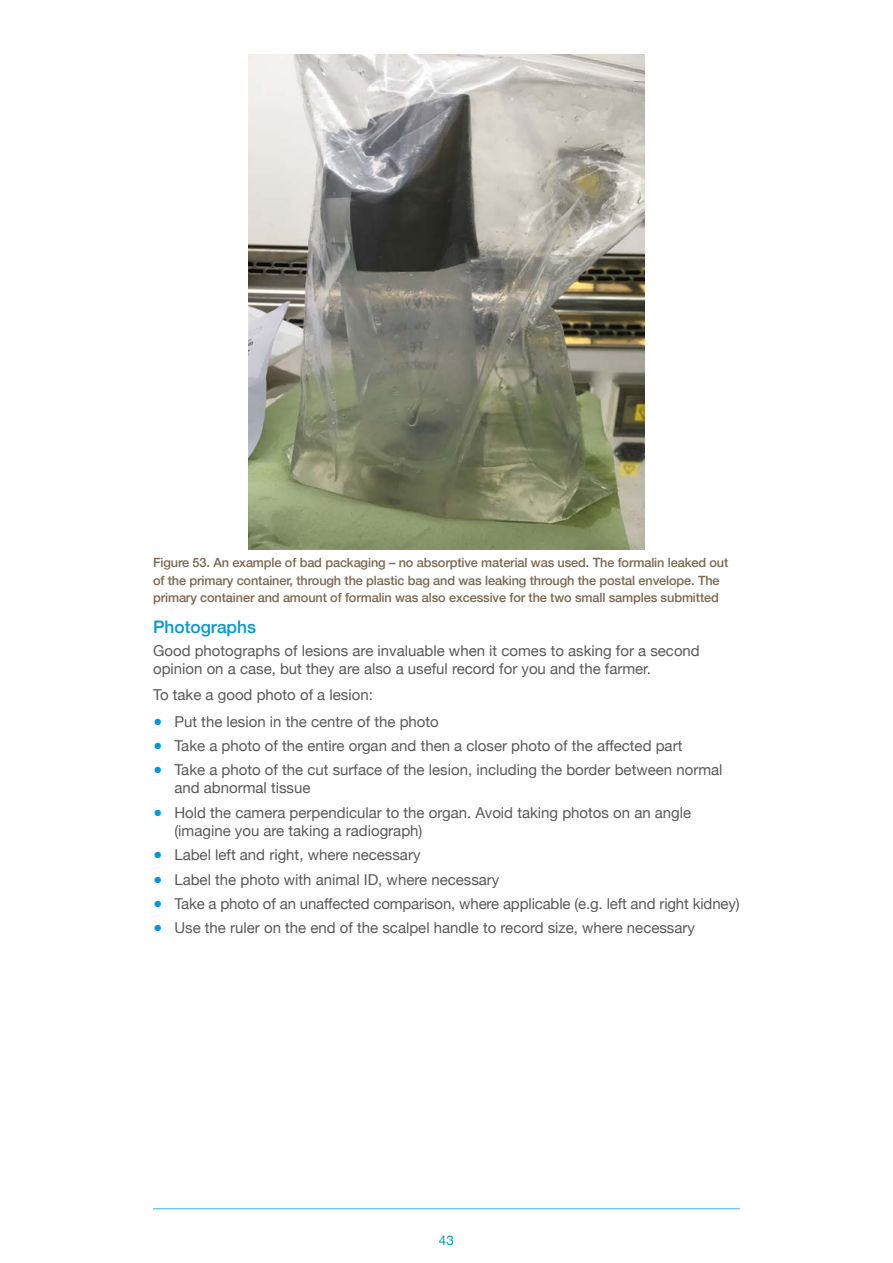
<style>
.page{position:relative;width:893px;height:1263px;background:#fff}
.page>*{position:absolute;margin:0;border:0;box-sizing:border-box;transform-origin:0 0}
.A4_SUBHEAD_2{font:500 17.25px "Helvetica Neue";color:#0099d8}
.MAIN_BODY{font:15px/18px "Helvetica Neue";color:#58595b}
.t1{font:13.5px "Helvetica Neue";color:#0099d8}
.MAIN_CAPTION_2019{font:500 12.75px/17.2px "Helvetica Neue";letter-spacing:-.01em;color:#7c6751}
.s1{color:#0099d8}
</style>
<div class="page">
<hr style="left:153px;top:1208px;width:587px;height:1px;background:#0099d8">
<img style="left:248px;top:54px;width:397px;height:495px">
<p class="MAIN_CAPTION_2019" style="left:153px;top:553px;width:577px">Figure 53. An example of bad packaging – no absorptive material was used. The formalin leaked out of the primary container, through the plastic bag and was leaking through the postal envelope. The primary container and amount of formalin was also excessive for the two small samples submitted</p>
<p class="A4_SUBHEAD_2" style="left:153px;top:613px;width:104px">Photographs</p>
<p class="MAIN_BODY" style="left:153px;top:642px;width:548px">Good photographs of lesions are invaluable when it comes to asking for a second opinion on a case, but they are also a useful record for you and the farmer.</p>
<p class="MAIN_BODY" style="left:153px;top:687px;width:221px">To take a good photo of a lesion:</p>
<p class="MAIN_BODY" style="left:153px;top:713px;width:287px"><span class="s1">●</span> Put the lesion in the centre of the photo</p>
<p class="MAIN_BODY" style="left:153px;top:737px;width:531px"><span class="s1">●</span> Take a photo of the entire organ and then a closer photo of the affected part</p>
<p class="MAIN_BODY" style="left:174px;top:762px;width:550px;text-indent:-21px"><span class="s1">●</span> Take a photo of the cut surface of the lesion, including the border between normal and abnormal tissue</p>
<p class="MAIN_BODY" style="left:174px;top:804px;width:518px;text-indent:-21px"><span class="s1">●</span> Hold the camera perpendicular to the organ. Avoid taking photos on an angle (imagine you are taking a radiograph)</p>
<p class="MAIN_BODY" style="left:153px;top:847px;width:269px"><span class="s1">●</span> Label left and right, where necessary</p>
<p class="MAIN_BODY" style="left:153px;top:871px;width:348px"><span class="s1">●</span> Label the photo with animal ID, where necessary</p>
<p class="MAIN_BODY" style="left:153px;top:895px;width:588px"><span class="s1">●</span> Take a photo of an unaffected comparison, where applicable (e.g. left and right kidney)</p>
<p class="MAIN_BODY" style="left:153px;top:920px;width:543px"><span class="s1">●</span> Use the ruler on the end of the scalpel handle to record size, where necessary</p>
<p class="t1" style="left:439px;top:1230px;width:17px">43</p>
</div>
